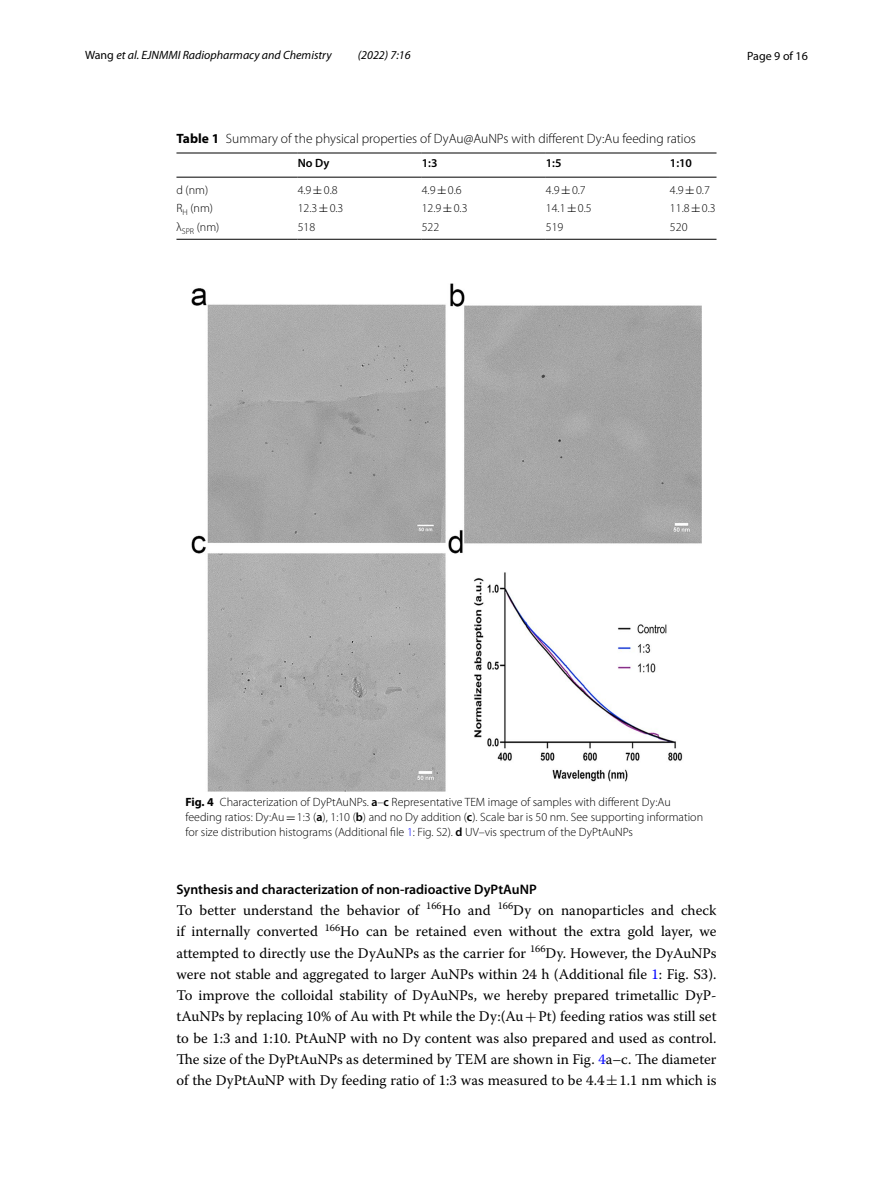
<style>
.page{position:relative;width:893px;height:1187px;background:#fff}
.page>*{position:absolute;margin:0;border:0;box-sizing:border-box;transform-origin:0 0}
.t1{font:14.7px/21.3px "Warnock Pro";color:#000;text-align:justify}
.t2{font:600 13.8px "Myriad Pro";color:#000}
.t3{font:300 13.5px "Myriad Pro";color:#000}
.t4{font:300 12px/15px "Myriad Pro";color:#000}
.t5{font:italic 12px "Myriad Pro";color:#000}
.t6{font:600 12px "Myriad Pro";color:#000}
.t7{font:12px "Myriad Pro";color:#000}
.s1{font-style:normal}
.s2{font-weight:700}
.s3{font-family:"MTSY";font-weight:400}
.s4{font-weight:600}
.s5{color:#00f}
.s6{font-family:"MTSY"}
</style>
<div class="page">
<hr style="left:176px;top:153px;width:122px;height:1px;background:#000">
<hr style="left:176px;top:177px;width:122px;height:1px;background:#000">
<hr style="left:298px;top:153px;width:124px;height:1px;background:#000">
<hr style="left:298px;top:177px;width:124px;height:1px;background:#000">
<hr style="left:422px;top:153px;width:124px;height:1px;background:#000">
<hr style="left:422px;top:177px;width:124px;height:1px;background:#000">
<hr style="left:546px;top:153px;width:124px;height:1px;background:#000">
<hr style="left:546px;top:177px;width:124px;height:1px;background:#000">
<hr style="left:670px;top:153px;width:46px;height:1px;background:#000">
<hr style="left:670px;top:177px;width:46px;height:1px;background:#000">
<hr style="left:176px;top:239px;width:122px;height:1px;background:#000">
<hr style="left:298px;top:239px;width:124px;height:1px;background:#000">
<hr style="left:422px;top:239px;width:124px;height:1px;background:#000">
<hr style="left:546px;top:239px;width:124px;height:1px;background:#000">
<hr style="left:670px;top:239px;width:46px;height:1px;background:#000">
<img style="left:191px;top:283px;width:511px;height:508px">
<p class="t5" style="left:85px;top:48px;width:248px"><span class="s1">Wang</span> et al. EJNMMI Radiopharmacy and Chemistry</p>
<p class="t5" style="left:358px;top:48px;width:54px">(2022) 7:16</p>
<p class="t7" style="left:747px;top:48px;width:62px">Page 9 of 16</p>
<p class="t3" style="left:176px;top:131px;width:521px"><span class="s2">Table 1</span> Summary of the physical properties of DyAu@AuNPs with different Dy:Au feeding ratios</p>
<p class="t6" style="left:298px;top:156px;width:33px">No Dy</p>
<p class="t6" style="left:422px;top:156px;width:17px">1:3</p>
<p class="t6" style="left:546px;top:156px;width:17px">1:5</p>
<p class="t6" style="left:670px;top:156px;width:24px">1:10</p>
<p class="t4" style="left:176px;top:183px;width:33px">d (nm)</p>
<p class="t4" style="left:298px;top:183px;width:41px">4.9<span class="s3">±</span>0.8</p>
<p class="t4" style="left:422px;top:183px;width:41px">4.9<span class="s3">±</span>0.6</p>
<p class="t4" style="left:546px;top:183px;width:41px">4.9<span class="s3">±</span>0.7</p>
<p class="t4" style="left:670px;top:183px;width:41px">4.9<span class="s3">±</span>0.7</p>
<p class="t4" style="left:176px;top:201px;width:38px">R<sub>H</sub> (nm)</p>
<p class="t4" style="left:298px;top:201px;width:47px">12.3<span class="s3">±</span>0.3</p>
<p class="t4" style="left:422px;top:201px;width:47px">12.9<span class="s3">±</span>0.3</p>
<p class="t4" style="left:546px;top:201px;width:47px">14.1<span class="s3">±</span>0.5</p>
<p class="t4" style="left:670px;top:201px;width:47px">11.8<span class="s3">±</span>0.3</p>
<p class="t4" style="left:176px;top:219px;width:44px">λ<sub>SPR</sub> (nm)</p>
<p class="t4" style="left:298px;top:219px;width:19px">518</p>
<p class="t4" style="left:422px;top:219px;width:19px">522</p>
<p class="t4" style="left:546px;top:219px;width:19px">519</p>
<p class="t4" style="left:670px;top:219px;width:19px">520</p>
<p class="t4" style="left:185px;top:794px;width:519px"><span class="s2">Fig. 4</span> Characterization of DyPtAuNPs. <span class="s4">a</span>–<span class="s4">c</span> Representative TEM image of samples with different Dy:Au feeding ratios: Dy:Au<span class="s3">=</span>1:3 (<span class="s4">a</span>), 1:10 (<span class="s4">b</span>) and no Dy addition (<span class="s4">c</span>). Scale bar is 50 nm. See supporting information for size distribution histograms (Additional file <span class="s5">1</span>: Fig. S2). <span class="s4">d</span> UV–vis spectrum of the DyPtAuNPs</p>
<p class="t2" style="left:176px;top:880px;width:362px">Synthesis and characterization of non‑radioactive DyPtAuNP</p>
<p class="t1" style="left:176px;top:899px;width:542px">To better understand the behavior of <sup>166</sup>Ho and <sup>166</sup>Dy on nanoparticles and check if internally converted <sup>166</sup>Ho can be retained even without the extra gold layer, we attempted to directly use the DyAuNPs as the carrier for <sup>166</sup>Dy. However, the DyAuNPs were not stable and aggregated to larger AuNPs within 24 h (Additional file <span class="s5">1</span>: Fig. S3).<br>To improve the colloidal stability of DyAuNPs, we hereby prepared trimetallic DyP&shy;tAuNPs by replacing 10% of Au with Pt while the Dy:(Au<span class="s6">+</span>Pt) feeding ratios was still set to be 1:3 and 1:10. PtAuNP with no Dy content was also prepared and used as control.<br>The size of the DyPtAuNPs as determined by TEM are shown in Fig. <span class="s5">4</span>a–c. The diameter of the DyPtAuNP with Dy feeding ratio of 1:3 was measured to be 4.4<span class="s6">±</span>1.1 nm which is</p>
</div>
